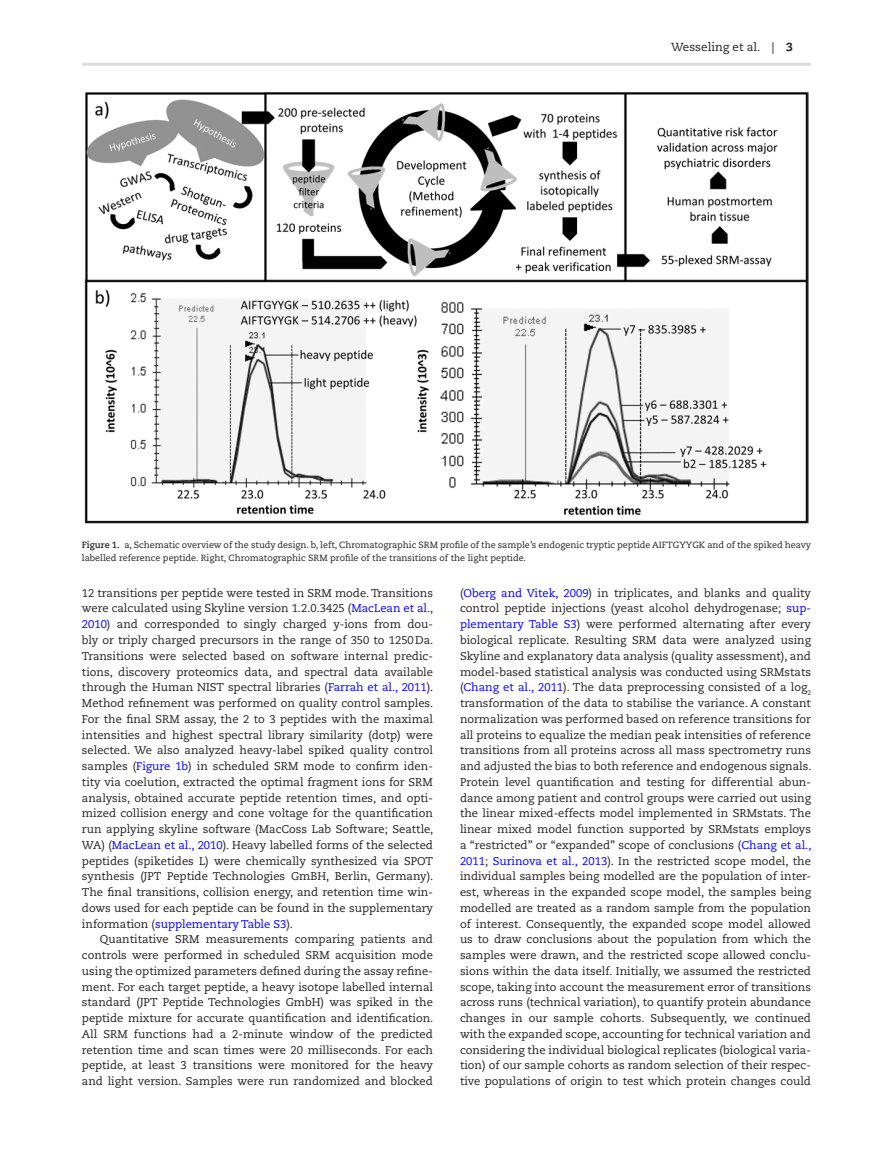
<style>
.page{position:relative;width:893px;height:1174px;background:#fff}
.page>*{position:absolute;margin:0;border:0;box-sizing:border-box;transform-origin:0 0}
.t1{font:11.7px "Caecilia LT Std";color:#231f20}
.t2{font:11.25px/15.8px "Caecilia LT Std";color:#231f20;text-align:justify}
.t3{font:9px/13.5px "Caecilia LT Std";color:#231f20}
.s1{font-weight:800}
.s2{font-weight:700}
.s3{color:#00f}
</style>
<div class="page">
<hr style="left:82px;top:63px;width:729px;height:3px;background:#dcdddf">
<img style="left:84px;top:92px;width:725px;height:431px">
<p class="t1" style="left:671px;top:40px;width:123px">Wesseling et al. | <span class="s1">3</span></p>
<p class="t3" style="left:82px;top:538px;width:731px"><span class="s2">Figure 1.</span> a, Schematic overview of the study design. b, left, Chromatographic SRM profile of the sample’s endogenic tryptic peptide AIFTGYYGK and of the spiked heavy labelled reference peptide. Right, Chromatographic SRM profile of the transitions of the light peptide.</p>
<p class="t2" style="left:82px;top:585px;width:353px">12 transitions per peptide were tested in SRM mode. Transitions were calculated using Skyline version 1.2.0.3425 (<span class="s3">MacLean et al., 2010</span>) and corresponded to singly charged y-ions from dou&shy;bly or triply charged precursors in the range of 350 to 1250Da.<br>Transitions were selected based on software internal predic&shy;tions, discovery proteomics data, and spectral data available through the Human NIST spectral libraries (<span class="s3">Farrah et al., 2011</span>).<br>Method refinement was performed on quality control samples.<br>For the final SRM assay, the 2 to 3 peptides with the maximal intensities and highest spectral library similarity (dotp) were selected. We also analyzed heavy-label spiked quality control samples (<span class="s3">Figure 1b</span>) in scheduled SRM mode to confirm iden&shy;tity via coelution, extracted the optimal fragment ions for SRM analysis, obtained accurate peptide retention times, and opti&shy;mized collision energy and cone voltage for the quantification run applying skyline software (MacCoss Lab Software; Seattle, WA) (<span class="s3">MacLean et al., 2010</span>). Heavy labelled forms of the selected peptides (spiketides L) were chemically synthesized via SPOT synthesis (JPT Peptide Technologies GmBH, Berlin, Germany).<br>The final transitions, collision energy, and retention time win&shy;dows used for each peptide can be found in the supplementary information (<span class="s3">supplementary Table S3</span>).</p>
<p class="t2" style="left:82px;top:931px;width:353px;text-indent:18px">Quantitative SRM measurements comparing patients and controls were performed in scheduled SRM acquisition mode using the optimized parameters defined during the assay refine&shy;ment. For each target peptide, a heavy isotope labelled internal standard (JPT Peptide Technologies GmbH) was spiked in the peptide mixture for accurate quantification and identification.<br>All SRM functions had a 2-minute window of the predicted retention time and scan times were 20 milliseconds. For each peptide, at least 3 transitions were monitored for the heavy and light version. Samples were run randomized and blocked</p>
<p class="t2" style="left:460px;top:585px;width:353px">(<span class="s3">Oberg and Vitek, 2009</span>) in triplicates, and blanks and quality control peptide injections (yeast alcohol dehydrogenase; <span class="s3">sup&shy;plementary Table S3</span>) were performed alternating after every biological replicate. Resulting SRM data were analyzed using Skyline and explanatory data analysis (quality assessment), and model-based statistical analysis was conducted using SRMstats (<span class="s3">Chang et al., 2011</span>). The data preprocessing consisted of a log<sub>2 </sub>transformation of the data to stabilise the variance. A constant normalization was performed based on reference transitions for all proteins to equalize the median peak intensities of reference transitions from all proteins across all mass spectrometry runs and adjusted the bias to both reference and endogenous signals.<br>Protein level quantification and testing for differential abun&shy;dance among patient and control groups were carried out using the linear mixed-effects model implemented in SRMstats. The linear mixed model function supported by SRMstats employs a “restricted” or “expanded” scope of conclusions (<span class="s3">Chang et al., 2011</span>; <span class="s3">Surinova et al., 2013</span>). In the restricted scope model, the individual samples being modelled are the population of inter&shy;est, whereas in the expanded scope model, the samples being modelled are treated as a random sample from the population of interest. Consequently, the expanded scope model allowed us to draw conclusions about the population from which the samples were drawn, and the restricted scope allowed conclu&shy;sions within the data itself. Initially, we assumed the restricted scope, taking into account the measurement error of transitions across runs (technical variation), to quantify protein abundance changes in our sample cohorts. Subsequently, we continued with the expanded scope, accounting for technical variation and considering the individual biological replicates (biological varia&shy;tion) of our sample cohorts as random selection of their respec&shy;tive populations of origin to test which protein changes could</p>
</div>
